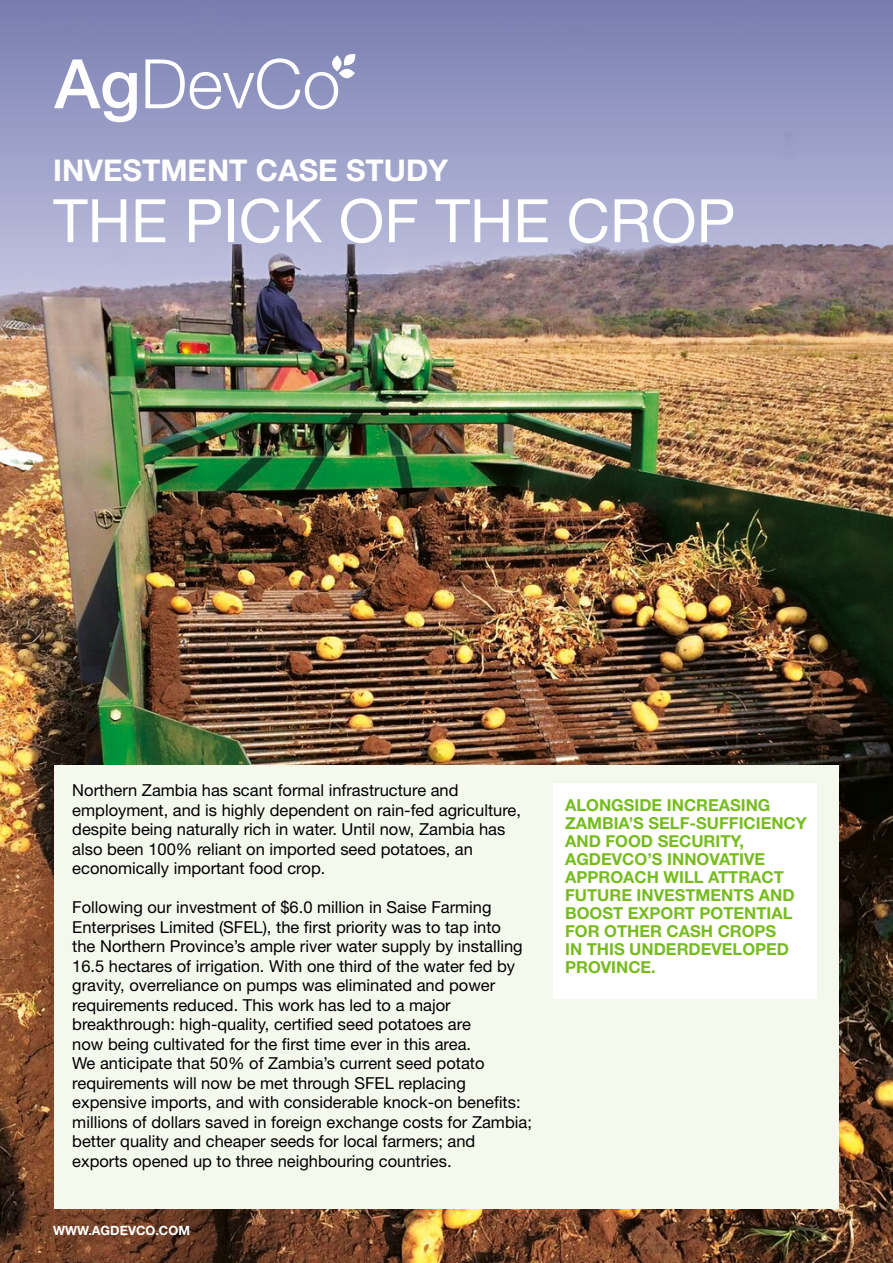
<style>
.page{position:relative;width:893px;height:1263px;background:#fff}
.page>*{position:absolute;margin:0;border:0;box-sizing:border-box;transform-origin:0 0}
.t1{font:60px "Helvetica Neue";color:#fff}
.t2{font:700 30px "Helvetica Neue";color:#fff}
.t3{font:16.5px/19.5px "Helvetica Neue";color:#000}
.t4{font:700 16.5px/18px "Helvetica Neue";color:#77bc1f}
.t5{font:700 12.75px "Helvetica Neue";color:#fff}
</style>
<div class="page">
<img style="left:0;top:346px;width:893px;height:917px">
<svg style="left:0;top:0;width:893px;height:346px;background:#9593b0"></svg>
<div style="left:54px;top:765px;width:785px;height:444px;background:#f4f8ed"></div>
<div style="left:553px;top:783px;width:264px;height:216px;background:#fff"></div>
<svg style="left:54px;top:59px;width:83px;height:63px"></svg>
<svg style="left:145px;top:53px;width:211px;height:56px"></svg>
<h2 class="t2" style="left:53px;top:152px;width:397px">INVESTMENT CASE STUDY</h2>
<h1 class="t1" style="left:53px;top:185px;width:684px">THE PICK OF THE CROP</h1>
<p class="t3" style="left:72px;top:780px;width:450px">Northern Zambia has scant formal infrastructure and employment, and is highly dependent on rain-fed agriculture, despite being naturally rich in water. Until now, Zambia has also been 100% reliant on imported seed potatoes, an economically important food crop.</p>
<p class="t3" style="left:72px;top:897px;width:461px">Following our investment of $6.0 million in Saise Farming Enterprises Limited (SFEL), the first priority was to tap into<br>the Northern Province’s ample river water supply by installing 16.5 hectares of irrigation. With one third of the water fed by gravity, overreliance on pumps was eliminated and power requirements reduced. This work has led to a major breakthrough: high-quality, certified seed potatoes are<br>now being cultivated for the first time ever in this area.<br>We anticipate that 50% of Zambia’s current seed potato requirements will now be met through SFEL replacing expensive imports, and with considerable knock-on benefits: millions of dollars saved in foreign exchange costs for Zambia; better quality and cheaper seeds for local farmers; and exports opened up to three neighbouring countries.</p>
<p class="t5" style="left:53px;top:1222px;width:138px">WWW.AGDEVCO.COM</p>
<p class="t4" style="left:565px;top:796px;width:243px">ALONGSIDE INCREASING<br>ZAMBIA’S SELF-SUFFICIENCY<br>AND FOOD SECURITY,<br>AGDEVCO’S INNOVATIVE<br>APPROACH WILL ATTRACT<br>FUTURE INVESTMENTS AND<br>BOOST EXPORT POTENTIAL<br>FOR OTHER CASH CROPS<br>IN THIS UNDERDEVELOPED<br>PROVINCE.</p>
</div>
